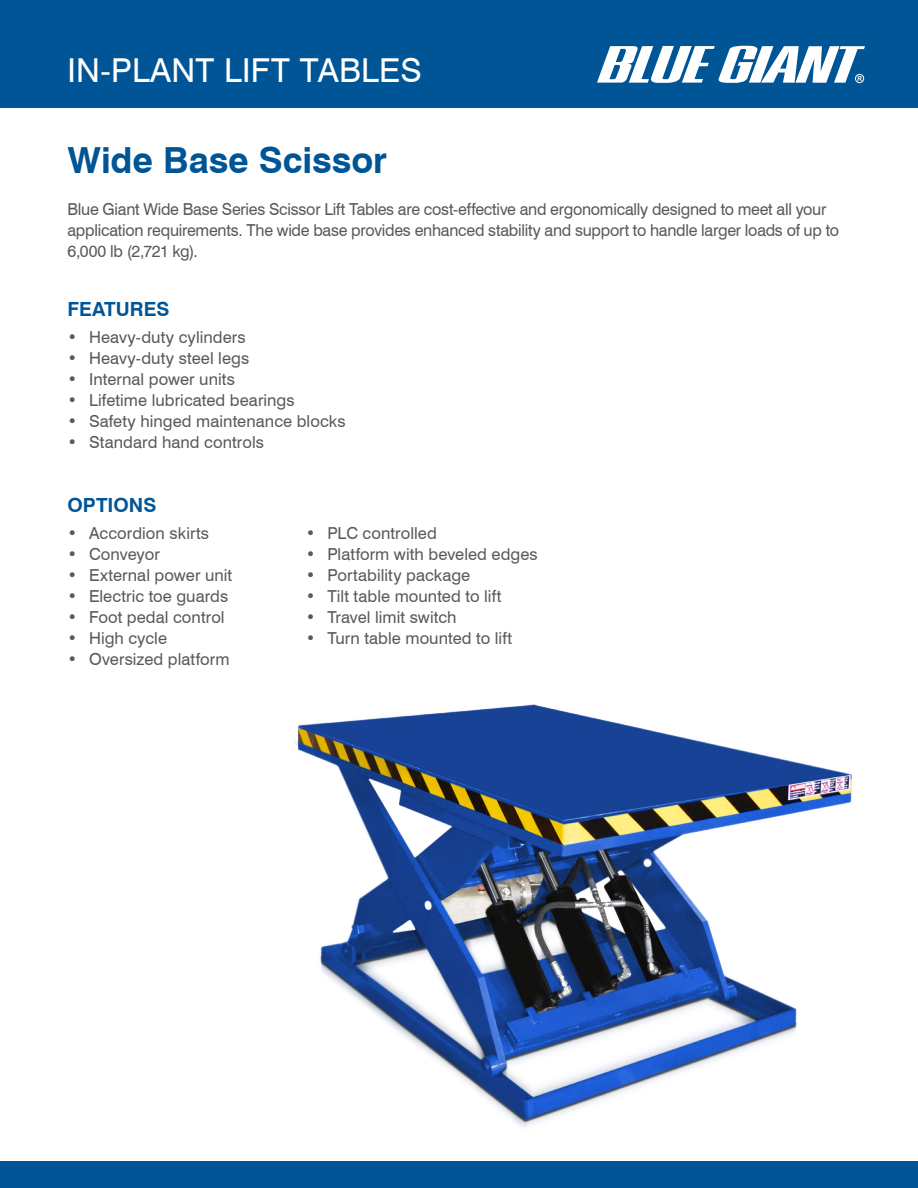
<style>
.page{position:relative;width:918px;height:1188px;background:#005596}
.page>*{position:absolute;margin:0;border:0;box-sizing:border-box;transform-origin:0 0}
.t1{font:700 36px "Swiss 721 BT";letter-spacing:-.005em;color:#005596}
.t2{font:33px "Swiss 721 BT";letter-spacing:.01em;color:#fff}
.t3{font:700 19.5px "Swiss 721 BT";color:#005596}
.t4{font:16.5px/21px "Swiss 721 BT";color:#58595b}
</style>
<div class="page">
<svg style="left:597px;top:46px;width:268px;height:37px"></svg>
<div style="left:0;top:1052px;width:918px;height:109px;background:#fff"></div>
<div style="left:0;top:108px;width:918px;height:953px;background:#fff"></div>
<img style="left:294px;top:704px;width:558px;height:424px">
<h2 class="t2" style="left:68px;top:50px;width:356px">IN-PLANT LIFT TABLES</h2>
<h1 class="t1" style="left:68px;top:138px;width:321px">Wide Base Scissor</h1>
<p class="t4" style="left:68px;top:199px;width:773px">Blue Giant Wide Base Series Scissor Lift Tables are cost-effective and ergonomically designed to meet all your application requirements. The wide base provides enhanced stability and support to handle larger loads of up to<br>6,000 lb (2,721 kg).</p>
<p class="t3" style="left:68px;top:297px;width:104px">FEATURES</p>
<p class="t4" style="left:68px;top:327px;width:180px">• Heavy-duty cylinders</p>
<p class="t4" style="left:68px;top:348px;width:183px">• Heavy-duty steel legs</p>
<p class="t4" style="left:68px;top:369px;width:169px">• Internal power units</p>
<p class="t4" style="left:68px;top:390px;width:229px">• Lifetime lubricated bearings</p>
<p class="t4" style="left:68px;top:411px;width:280px">• Safety hinged maintenance blocks</p>
<p class="t4" style="left:68px;top:432px;width:198px">• Standard hand controls</p>
<p class="t3" style="left:68px;top:493px;width:91px">OPTIONS</p>
<p class="t4" style="left:68px;top:523px;width:143px">• Accordion skirts</p>
<p class="t4" style="left:68px;top:544px;width:94px">• Conveyor</p>
<p class="t4" style="left:68px;top:565px;width:166px">• External power unit</p>
<p class="t4" style="left:68px;top:586px;width:162px">• Electric toe guards</p>
<p class="t4" style="left:68px;top:607px;width:159px">• Foot pedal control</p>
<p class="t4" style="left:68px;top:628px;width:101px">• High cycle</p>
<p class="t4" style="left:68px;top:649px;width:164px">• Oversized platform</p>
<p class="t4" style="left:306px;top:522px;width:133px">• PLC controlled</p>
<p class="t4" style="left:306px;top:543px;width:234px">• Platform with beveled edges</p>
<p class="t4" style="left:306px;top:564px;width:166px">• Portability package</p>
<p class="t4" style="left:306px;top:585px;width:197px">• Tilt table mounted to lift</p>
<p class="t4" style="left:306px;top:606px;width:152px">• Travel limit switch</p>
<p class="t4" style="left:306px;top:627px;width:208px">• Turn table mounted to lift</p>
</div>
